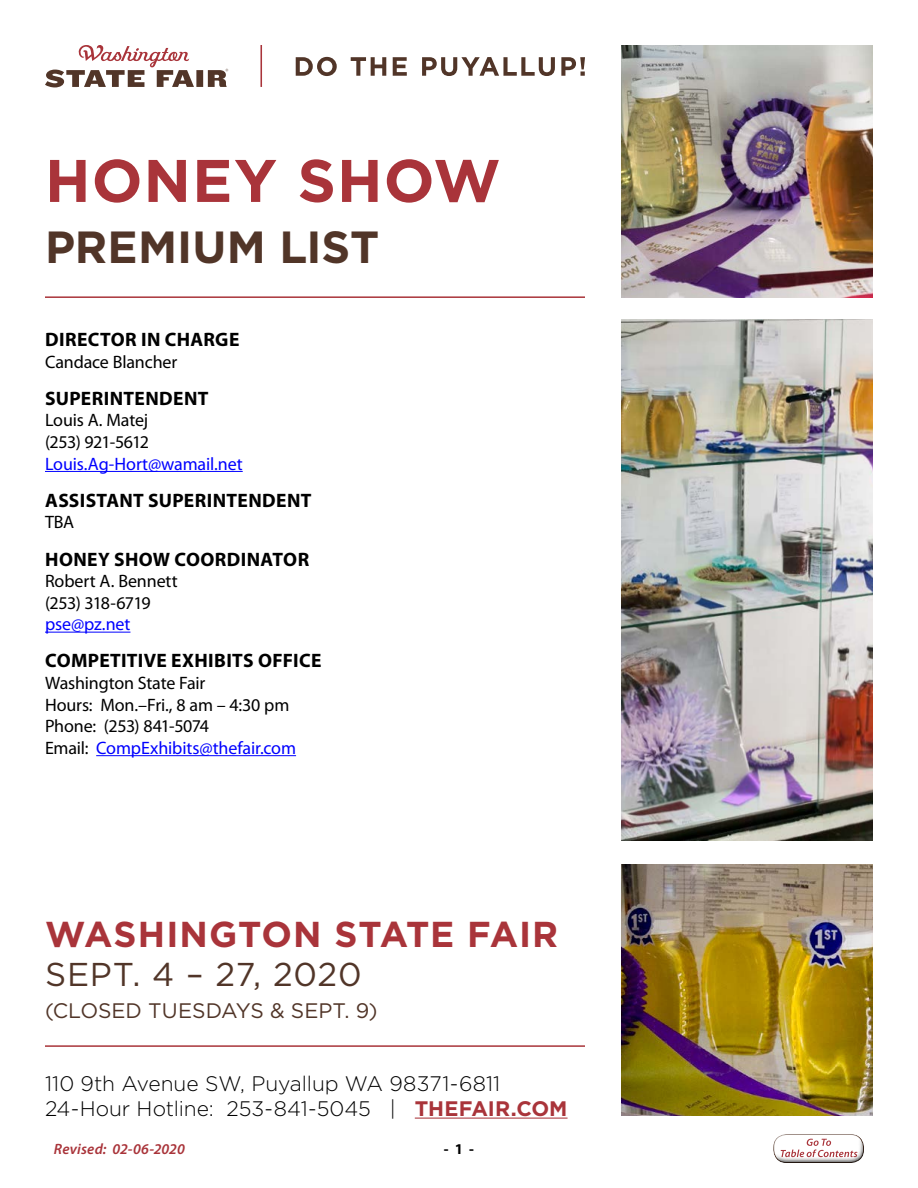
<style>
.page{position:relative;width:918px;height:1188px;background:#fff}
.page>*{position:absolute;margin:0;border:0;box-sizing:border-box;transform-origin:0 0}
.t1{font:700 60px "Gotham";letter-spacing:.015em;color:#a9343a}
.t2{font:700 45px "Gotham";color:#513528}
.t3{font:700 36px "Gotham";letter-spacing:.025em;color:#a9343a}
.t4{font:33px "Gotham";letter-spacing:.02em;color:#513528}
.t5{font:300 21px/25.2px "Gotham";letter-spacing:-.005em;color:#000}
.t6{font:21px "Gotham";letter-spacing:-.005em;color:#513528}
.t7{font:700 19.5px "Myriad Pro";letter-spacing:.02em;color:#000}
.t8{font:18px/21.6px "Myriad Pro";letter-spacing:-.01em;color:#000}
.t9{font:18px "Myriad Pro";letter-spacing:-.01em;color:#00f}
.t10{font:italic 600 15px "Myriad Pro";letter-spacing:.01em;color:#a9343a}
.t11{font:700 15px "Myriad Pro";color:#000}
.s1{color:#00f}
.s2{font-weight:700;color:#a9343a}
</style>
<div class="page">
<div style="left:770px;top:1135px;width:101px;height:34px;background:#000;opacity:.75"></div>
<hr style="left:45px;top:1045px;width:540px;height:2px;background:#a9343a">
<hr style="left:415px;top:1118px;width:153px;height:1px;background:#a9343a">
<svg style="left:260px;top:45px;width:2px;height:42px"></svg>
<svg style="left:296px;top:57px;width:41px;height:19px"></svg>
<svg style="left:351px;top:57px;width:35px;height:19px"></svg>
<svg style="left:393px;top:57px;width:14px;height:19px"></svg>
<svg style="left:422px;top:57px;width:133px;height:19px"></svg>
<svg style="left:561px;top:57px;width:24px;height:19px"></svg>
<svg style="left:45px;top:45px;width:183px;height:42px"></svg>
<hr style="left:45px;top:296px;width:540px;height:2px;background:#a9343a">
<hr style="left:45px;top:471px;width:198px;height:1px;background:#00f">
<hr style="left:45px;top:632px;width:85px;height:1px;background:#00f">
<hr style="left:96px;top:755px;width:200px;height:1px;background:#00f">
<img style="left:621px;top:320px;width:252px;height:521px">
<img style="left:621px;top:865px;width:252px;height:251px">
<img style="left:621px;top:46px;width:252px;height:251px">
<h1 class="t1" style="left:45px;top:141px;width:457px">HONEY SHOW</h1>
<h2 class="t2" style="left:45px;top:217px;width:336px">PREMIUM LIST</h2>
<p class="t7" style="left:45px;top:327px;width:196px">DIRECTOR IN CHARGE</p>
<p class="t8" style="left:45px;top:351px;width:134px">Candace Blancher</p>
<p class="t7" style="left:45px;top:386px;width:165px">SUPERINTENDENT</p>
<p class="t8" style="left:45px;top:409px;width:105px">Louis A. Matej (253) 921-5612</p>
<p class="t9" style="left:45px;top:453px;width:199px">Louis.Ag-Hort@wamail.net</p>
<p class="t7" style="left:45px;top:488px;width:268px">ASSISTANT SUPERINTENDENT</p>
<p class="t8" style="left:45px;top:511px;width:31px">TBA</p>
<p class="t7" style="left:45px;top:546px;width:266px">HONEY SHOW COORDINATOR</p>
<p class="t8" style="left:45px;top:570px;width:134px">Robert A. Bennett (253) 318-6719</p>
<p class="t9" style="left:45px;top:613px;width:87px">pse@pz.net</p>
<p class="t7" style="left:45px;top:648px;width:278px">COMPETITIVE EXHIBITS OFFICE</p>
<p class="t8" style="left:45px;top:672px;width:253px">Washington State Fair<br>Hours: Mon.–Fri., 8 am – 4:30 pm<br>Phone: (253) 841-5074<br>Email: <span class="s1">CompExhibits@thefair.com</span></p>
<h3 class="t3" style="left:45px;top:910px;width:515px">WASHINGTON STATE FAIR</h3>
<h3 class="t4" style="left:45px;top:954px;width:318px">SEPT. 4 – 27, 2020</h3>
<p class="t6" style="left:45px;top:997px;width:334px">(CLOSED TUESDAYS &amp; SEPT. 9)</p>
<p class="t5" style="left:45px;top:1070px;width:524px">110 9th Avenue SW, Puyallup WA 98371-6811<br>24-Hour Hotline: 253-841-5045 | <span class="s2">THEFAIR.COM</span></p>
<p class="t10" style="left:54px;top:1139px;width:132px">Revised: 02-06-2020</p>
<p class="t11" style="left:444px;top:1139px;width:32px">- 1 -</p>
</div>
